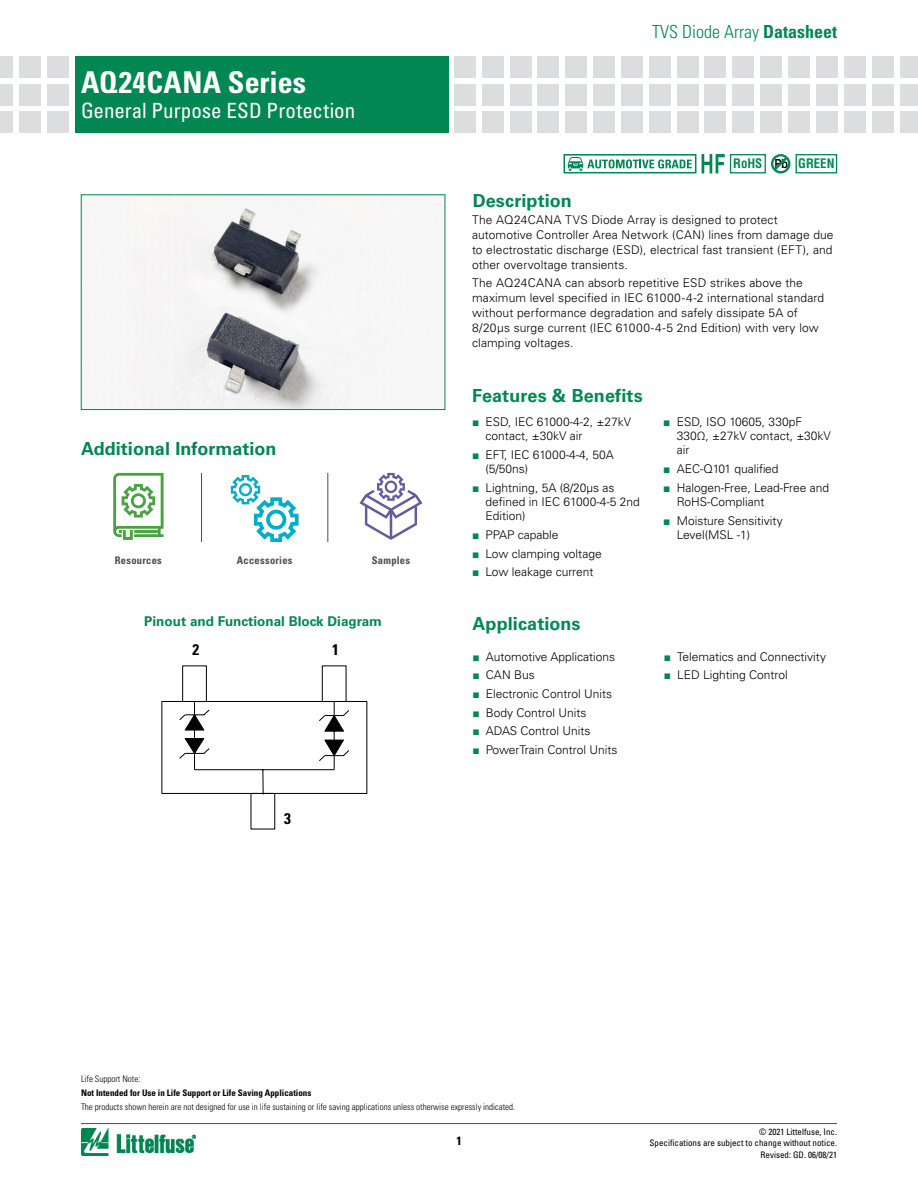
<style>
.page{position:relative;width:918px;height:1188px;background:#fff}
.page>*{position:absolute;margin:0;border:0;box-sizing:border-box;transform-origin:0 0}
.t1{font:700 condensed 30px "Univers LT Std";letter-spacing:.01em;color:#fff}
.t2{font:condensed 21px "Univers LT Std";letter-spacing:.005em;color:#fff}
.t3{font:700 18px "Univers LT Std";color:#008752}
.t4{font:300 condensed 18px "Univers LT Std";color:#008752}
.t5{font:700 condensed 15.3px "Univers LT Std";color:#000100}
.t6{font:700 13.5px "Univers LT Std";color:#008752}
.t7{font:700 condensed 12.9px "Helvetica LT Std";color:#008752}
.t8{font:300 12px/14.4px "Univers LT Std";color:#000}
.t9{font:700 condensed 12px "Univers LT Std";color:#000}
.t10{font:700 condensed 10.5px "Univers LT Std";letter-spacing:.025em;color:#4d4d4f}
.t11{font:300 condensed 9px "Univers LT Std";color:#000}
.t12{font:condensed 9px/10.8px "Univers LT Std";color:#000;text-align:right}
.t13{font:700 condensed 9px "Univers LT Std";color:#000}
.s1{font-weight:700}
.s2{font-family:"Univers LT Std";font-stretch:expanded;font-size:12.6px;color:#000}
.s3{font-family:"Arial";font-weight:400;color:#008752}
</style>
<div class="page">
<hr style="left:81px;top:1123px;width:756px;height:1px;background:#4d4d4f">
<img style="left:81px;top:1129px;width:115px;height:26px">
<div style="left:75px;top:56px;width:373px;height:77px;background:#008752"></div>
<div style="left:47px;top:56px;width:21px;height:21px;background:#dcddde"></div>
<div style="left:47px;top:84px;width:21px;height:21px;background:#dcddde"></div>
<div style="left:47px;top:112px;width:21px;height:21px;background:#dcddde"></div>
<div style="left:19px;top:56px;width:21px;height:21px;background:#dcddde"></div>
<div style="left:19px;top:84px;width:21px;height:21px;background:#dcddde"></div>
<div style="left:19px;top:112px;width:21px;height:21px;background:#dcddde"></div>
<div style="left:0;top:56px;width:13px;height:21px;background:#dcddde"></div>
<div style="left:0;top:84px;width:13px;height:21px;background:#dcddde"></div>
<div style="left:0;top:112px;width:13px;height:21px;background:#dcddde"></div>
<div style="left:872px;top:56px;width:21px;height:21px;background:#dcddde"></div>
<div style="left:872px;top:84px;width:21px;height:21px;background:#dcddde"></div>
<div style="left:872px;top:112px;width:21px;height:21px;background:#dcddde"></div>
<div style="left:454px;top:56px;width:22px;height:21px;background:#dcddde"></div>
<div style="left:454px;top:84px;width:22px;height:21px;background:#dcddde"></div>
<div style="left:454px;top:112px;width:22px;height:21px;background:#dcddde"></div>
<div style="left:482px;top:56px;width:21px;height:21px;background:#dcddde"></div>
<div style="left:482px;top:84px;width:21px;height:21px;background:#dcddde"></div>
<div style="left:482px;top:112px;width:21px;height:21px;background:#dcddde"></div>
<div style="left:510px;top:56px;width:21px;height:21px;background:#dcddde"></div>
<div style="left:510px;top:84px;width:21px;height:21px;background:#dcddde"></div>
<div style="left:510px;top:112px;width:21px;height:21px;background:#dcddde"></div>
<div style="left:538px;top:56px;width:21px;height:21px;background:#dcddde"></div>
<div style="left:538px;top:84px;width:21px;height:21px;background:#dcddde"></div>
<div style="left:538px;top:112px;width:21px;height:21px;background:#dcddde"></div>
<div style="left:566px;top:56px;width:21px;height:21px;background:#dcddde"></div>
<div style="left:566px;top:84px;width:21px;height:21px;background:#dcddde"></div>
<div style="left:566px;top:112px;width:21px;height:21px;background:#dcddde"></div>
<div style="left:593px;top:56px;width:22px;height:21px;background:#dcddde"></div>
<div style="left:593px;top:84px;width:22px;height:21px;background:#dcddde"></div>
<div style="left:593px;top:112px;width:22px;height:21px;background:#dcddde"></div>
<div style="left:621px;top:56px;width:22px;height:21px;background:#dcddde"></div>
<div style="left:621px;top:84px;width:22px;height:21px;background:#dcddde"></div>
<div style="left:621px;top:112px;width:22px;height:21px;background:#dcddde"></div>
<div style="left:649px;top:56px;width:21px;height:21px;background:#dcddde"></div>
<div style="left:649px;top:84px;width:21px;height:21px;background:#dcddde"></div>
<div style="left:649px;top:112px;width:21px;height:21px;background:#dcddde"></div>
<div style="left:677px;top:56px;width:21px;height:21px;background:#dcddde"></div>
<div style="left:677px;top:84px;width:21px;height:21px;background:#dcddde"></div>
<div style="left:677px;top:112px;width:21px;height:21px;background:#dcddde"></div>
<div style="left:705px;top:56px;width:21px;height:21px;background:#dcddde"></div>
<div style="left:705px;top:84px;width:21px;height:21px;background:#dcddde"></div>
<div style="left:705px;top:112px;width:21px;height:21px;background:#dcddde"></div>
<div style="left:733px;top:56px;width:21px;height:21px;background:#dcddde"></div>
<div style="left:733px;top:84px;width:21px;height:21px;background:#dcddde"></div>
<div style="left:733px;top:112px;width:21px;height:21px;background:#dcddde"></div>
<div style="left:788px;top:56px;width:22px;height:21px;background:#dcddde"></div>
<div style="left:788px;top:84px;width:22px;height:21px;background:#dcddde"></div>
<div style="left:788px;top:112px;width:22px;height:21px;background:#dcddde"></div>
<div style="left:760px;top:56px;width:22px;height:21px;background:#dcddde"></div>
<div style="left:760px;top:84px;width:22px;height:21px;background:#dcddde"></div>
<div style="left:760px;top:112px;width:22px;height:21px;background:#dcddde"></div>
<div style="left:816px;top:56px;width:21px;height:21px;background:#dcddde"></div>
<div style="left:816px;top:84px;width:21px;height:21px;background:#dcddde"></div>
<div style="left:816px;top:112px;width:21px;height:21px;background:#dcddde"></div>
<div style="left:844px;top:56px;width:21px;height:21px;background:#dcddde"></div>
<div style="left:844px;top:84px;width:21px;height:21px;background:#dcddde"></div>
<div style="left:844px;top:112px;width:21px;height:21px;background:#dcddde"></div>
<div style="left:901px;top:56px;width:17px;height:21px;background:#dcddde"></div>
<div style="left:901px;top:84px;width:17px;height:21px;background:#dcddde"></div>
<div style="left:901px;top:112px;width:17px;height:21px;background:#dcddde"></div>
<svg style="left:179px;top:666px;width:170px;height:163px"></svg>
<img style="left:85px;top:196px;width:358px;height:212px">
<div style="left:81px;top:194px;width:364px;height:216px;border:1px solid #008752"></div>
<div style="left:563px;top:154px;width:133px;height:19px;border:2px solid #008752"></div>
<svg style="left:568px;top:157px;width:124px;height:14px"></svg>
<svg style="left:702px;top:154px;width:23px;height:19px"></svg>
<div style="left:730px;top:154px;width:36px;height:19px;border:1px solid #008752"></div>
<svg style="left:771px;top:154px;width:19px;height:19px"></svg>
<div style="left:796px;top:154px;width:41px;height:19px;border:1px solid #008752"></div>
<hr style="left:201px;top:473px;width:1px;height:69px;background:#4d4d4f">
<hr style="left:327px;top:473px;width:1px;height:69px;background:#4d4d4f">
<svg style="left:113px;top:473px;width:51px;height:67px"></svg>
<svg style="left:231px;top:475px;width:68px;height:67px"></svg>
<svg style="left:359px;top:473px;width:63px;height:67px"></svg>
<h1 class="t1" style="left:81px;top:64px;width:227px">AQ24CANA Series</h1>
<h2 class="t2" style="left:81px;top:97px;width:276px">General Purpose ESD Protection</h2>
<h3 class="t3" style="left:81px;top:438px;width:197px">Additional Information</h3>
<p class="t10" style="left:115px;top:553px;width:49px">Resources</p>
<p class="t10" style="left:237px;top:553px;width:57px">Accessories</p>
<p class="t10" style="left:372px;top:553px;width:40px">Samples</p>
<p class="t6" style="left:144px;top:614px;width:239px">Pinout and Functional Block Diagram</p>
<p class="t5" style="left:193px;top:640px;width:8px">2</p>
<p class="t5" style="left:332px;top:640px;width:8px">1</p>
<p class="t5" style="left:284px;top:809px;width:8px">3</p>
<h3 class="t4" style="left:652px;top:21px;width:186px">TVS Diode Array <span class="s1">Datasheet</span></h3>
<h3 class="t3" style="left:473px;top:191px;width:101px">Description</h3>
<p class="t7" style="left:733px;top:155px;width:103px">RoHS <span class="s2">Pb</span> GREEN</p>
<p class="t8" style="left:472px;top:212px;width:363px;line-height:15px">The AQ24CANA TVS Diode Array is designed to protect automotive Controller Area Network (CAN) lines from damage due to electrostatic discharge (ESD), electrical fast transient (EFT), and other overvoltage transients.</p>
<p class="t8" style="left:472px;top:275px;width:354px;line-height:15px">The AQ24CANA can absorb repetitive ESD strikes above the maximum level specified in IEC 61000-4-2 international standard without performance degradation and safely dissipate 5A of 8/20µs surge current (IEC 61000-4-5 2nd Edition) with very low clamping voltages.</p>
<h3 class="t3" style="left:472px;top:385px;width:172px">Features &amp; Benefits</h3>
<p class="t8" style="left:486px;top:414px;width:147px;text-indent:-14px"><span class="s3">■</span> ESD, IEC 61000-4-2, ±27kV contact, ±30kV air</p>
<p class="t8" style="left:486px;top:447px;width:130px;text-indent:-14px"><span class="s3">■</span> EFT, IEC 61000-4-4, 50A (5/50ns)</p>
<p class="t8" style="left:486px;top:480px;width:156px;text-indent:-14px"><span class="s3">■</span> Lightning, 5A (8/20µs as defined in IEC 61000-4-5 2nd<br>Edition)</p>
<p class="t8" style="left:472px;top:528px;width:88px"><span class="s3">■</span> PPAP capable</p>
<p class="t8" style="left:472px;top:546px;width:131px"><span class="s3">■</span> Low clamping voltage</p>
<p class="t8" style="left:472px;top:565px;width:123px"><span class="s3">■</span> Low leakage current</p>
<p class="t8" style="left:677px;top:414px;width:156px;text-indent:-14px"><span class="s3">■</span> ESD, ISO 10605, 330pF<br>330Ω, ±27kV contact, ±30kV air</p>
<p class="t8" style="left:663px;top:462px;width:117px"><span class="s3">■</span> AEC-Q101 qualified</p>
<p class="t8" style="left:677px;top:480px;width:154px;text-indent:-14px"><span class="s3">■</span> Halogen-Free, Lead-Free and<br>RoHS-Compliant</p>
<p class="t8" style="left:677px;top:513px;width:107px;text-indent:-14px"><span class="s3">■</span> Moisture Sensitivity<br>Level(MSL -1)</p>
<h3 class="t3" style="left:472px;top:613px;width:110px">Applications</h3>
<p class="t8" style="left:472px;top:649px;width:144px"><span class="s3">■</span> Automotive Applications</p>
<p class="t8" style="left:472px;top:668px;width:64px"><span class="s3">■</span> CAN Bus</p>
<p class="t8" style="left:472px;top:687px;width:141px"><span class="s3">■</span> Electronic Control Units</p>
<p class="t8" style="left:472px;top:705px;width:115px"><span class="s3">■</span> Body Control Units</p>
<p class="t8" style="left:472px;top:724px;width:119px"><span class="s3">■</span> ADAS Control Units</p>
<p class="t8" style="left:472px;top:743px;width:146px"><span class="s3">■</span> PowerTrain Control Units</p>
<p class="t8" style="left:664px;top:649px;width:164px"><span class="s3">■</span> Telematics and Connectivity</p>
<p class="t8" style="left:664px;top:668px;width:126px"><span class="s3">■</span> LED Lighting Control</p>
<p class="t11" style="left:81px;top:1073px;width:61px">Life Support Note:</p>
<p class="t13" style="left:81px;top:1087px;width:232px">Not Intended for Use in Life Support or Life Saving Applications</p>
<p class="t11" style="left:81px;top:1101px;width:436px">The products shown herein are not designed for use in life sustaining or life saving applications unless otherwise expressly indicated.</p>
<p class="t9" style="left:456px;top:1133px;width:7px">1</p>
<p class="t12" style="left:650px;top:1126px;width:189px">© 2021 Littelfuse, Inc.<br>Specifications are subject to change without notice.</p>
<p class="t12" style="left:761px;top:1149px;width:78px">Revised: GD. 06/08/21</p>
</div>
